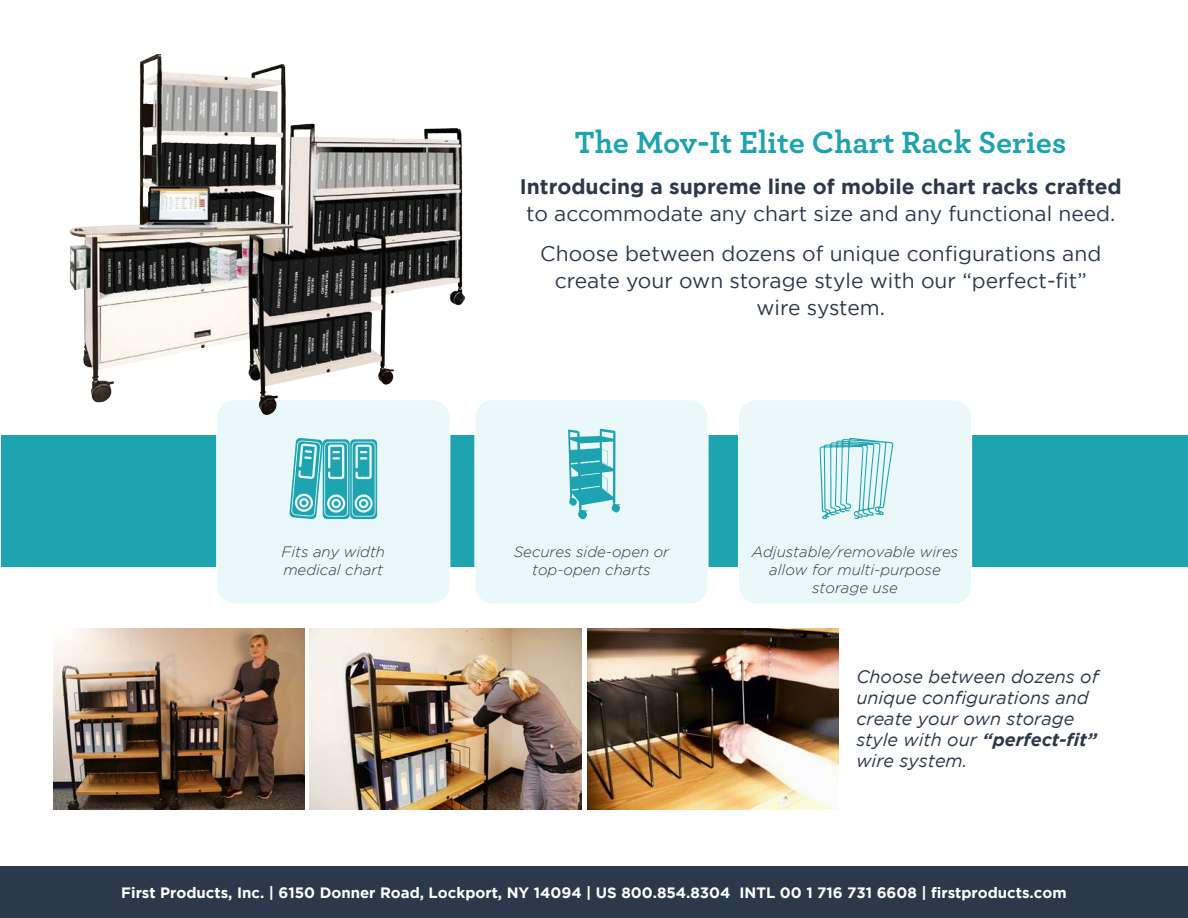
<style>
.page{position:relative;width:1188px;height:918px;background:#fff}
.page>*{position:absolute;margin:0;border:0;box-sizing:border-box;transform-origin:0 0}
.t1{font:700 32.1px "Archer";color:#1ea4b1}
.t2{font:21px/27px "Gotham";color:#2c394a;text-align:center}
.t3{font:700 21px/27px "Gotham";color:#2c394a;text-align:center}
.t4{font:italic 18px/21px "Gotham";color:#2c394a}
.t5{font:italic 300 15px/18px "Gotham";color:#2c394a;text-align:center}
.t6{font:700 15px "Gotham";color:#fff}
.s1{font-weight:400}
.s2{font-weight:700}
</style>
<div class="page">
<img style="left:587px;top:628px;width:251px;height:182px">
<div style="left:1px;top:435px;width:1187px;height:132px;background:#1ea4b1"></div>
<div style="left:217px;top:400px;width:233px;height:204px;background:#eaf8f9;border-radius:18px"></div>
<div style="left:216px;top:399px;width:234px;height:205px;border:1px solid #fff;border-radius:18px"></div>
<div style="left:475px;top:400px;width:233px;height:204px;background:#eaf8f9;border-radius:18px"></div>
<div style="left:475px;top:399px;width:233px;height:205px;border:1px solid #fff;border-radius:18px"></div>
<div style="left:738px;top:400px;width:234px;height:204px;background:#eaf8f9;border-radius:18px"></div>
<div style="left:738px;top:399px;width:234px;height:205px;border:1px solid #fff;border-radius:18px"></div>
<svg style="left:289px;top:438px;width:88px;height:81px"></svg>
<svg style="left:820px;top:438px;width:73px;height:81px"></svg>
<svg style="left:568px;top:429px;width:52px;height:91px"></svg>
<img style="left:310px;top:628px;width:272px;height:182px">
<img style="left:54px;top:628px;width:250px;height:182px">
<img style="left:70px;top:54px;width:395px;height:360px">
<div style="left:0;top:866px;width:1188px;height:52px;background:#2c394a"></div>
<p class="t1" style="left:575px;top:117px;width:493px">The Mov-It Elite Chart Rack Series</p>
<p class="t3" style="left:520px;top:172px;width:603px">Introducing a supreme line of mobile chart racks crafted <span class="s1">to accommodate any chart size and any functional need.</span></p>
<p class="t2" style="left:540px;top:240px;width:563px">Choose between dozens of unique configurations and create your own storage style with our “perfect-fit” wire system.</p>
<p class="t5" style="left:282px;top:543px;width:105px;text-align:left">Fits any width medical chart</p>
<p class="t5" style="left:514px;top:543px;width:157px">Secures side-open or top-open charts</p>
<p class="t5" style="left:752px;top:543px;width:208px">Adjustable/removable wires allow for multi-purpose storage use</p>
<p class="t4" style="left:856px;top:666px;width:244px">Choose between dozens of unique configurations and create your own storage style with our <span class="s2">“perfect-fit” </span>wire system.</p>
<p class="t6" style="left:121px;top:884px;width:947px">First Products, Inc. | 6150 Donner Road, Lockport, NY 14094 | US 800.854.8304 INTL 00 1 716 731 6608 | firstproducts.com</p>
</div>
